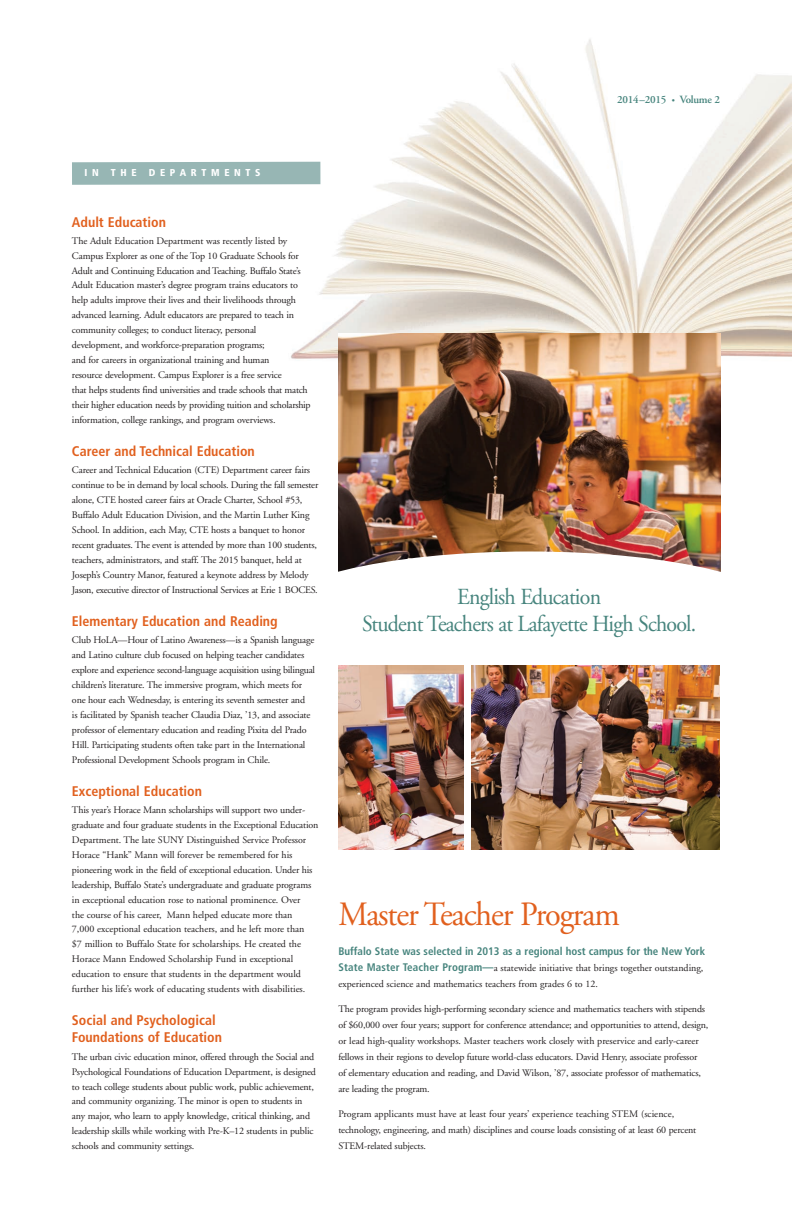
<style>
.page{position:relative;width:792px;height:1224px;background:#fff}
.page>*{position:absolute;margin:0;border:0;box-sizing:border-box;transform-origin:0 0}
.t1{font:34px "Adobe Garamond";letter-spacing:-.035em;color:#e1601e;scale:.95 1}
.t2{font:23px/27px "Adobe Garamond";letter-spacing:-.035em;color:#46847d;text-align:center;scale:.95 1}
.t3{font:700 condensed 14px/17.1px "Frutiger";color:#e1601e}
.t4{font:700 condensed 11px "Frutiger";color:#46847d}
.t5{font:600 11px "Adobe Garamond";letter-spacing:-.025em;color:#46847d}
.t6{font:10px/15px "Adobe Garamond";letter-spacing:-.015em;color:#231f20}
.t7{font:900 condensed 10px "Frutiger";letter-spacing:.465em;color:#fff}
.s1{font-size:8px}
.s2{font-family:"Frutiger";font-weight:700;font-stretch:condensed;font-size:11px;color:#46847d}
</style>
<div class="page">
<img style="left:269px;top:39px;width:522px;height:389px">
<img style="left:338px;top:333px;width:382px;height:238px">
<div style="left:268px;top:551px;width:522px;height:127px;background:#fff;border-radius:50%"></div>
<div style="left:72px;top:162px;width:248px;height:23px;background:#97b6b4"></div>
<img style="left:472px;top:665px;width:248px;height:185px">
<img style="left:338px;top:665px;width:126px;height:185px">
<p class="t5" style="left:617px;top:96px;width:104px">2014–2015 <span class="s1">•</span> Volume 2</p>
<p class="t7" style="left:85px;top:168px;width:178px">IN THE DEPARTMENTS</p>
<h3 class="t3" style="left:72px;top:214px;width:96px">Adult Education</h3>
<p class="t6" style="left:72px;top:234px;width:240px">The Adult Education Department was recently listed by Campus Explorer as one of the Top 10 Graduate Schools for Adult and Continuing Education and Teaching. Buffalo State’s Adult Education master’s degree program trains educators to help adults improve their lives and their livelihoods through advanced learning. Adult educators are prepared to teach in community colleges; to conduct literacy, personal<br>development, and workforce-preparation programs;<br>and for careers in organizational training and human<br>resource development. Campus Explorer is a free service<br>that helps students find universities and trade schools that match their higher education needs by providing tuition and scholarship information, college rankings, and program overviews.</p>
<h3 class="t3" style="left:72px;top:444px;width:184px">Career and Technical Education</h3>
<p class="t6" style="left:72px;top:463px;width:248px">Career and Technical Education (CTE) Department career fairs continue to be in demand by local schools. During the fall semester alone, CTE hosted career fairs at Oracle Charter, School #53, Buffalo Adult Education Division, and the Martin Luther King School. In addition, each May, CTE hosts a banquet to honor recent graduates. The event is attended by more than 100 students, teachers, administrators, and staff. The 2015 banquet, held at Joseph’s Country Manor, featured a keynote address by Melody Jason, executive director of Instructional Services at Erie 1 BOCES.</p>
<h3 class="t3" style="left:72px;top:614px;width:207px">Elementary Education and Reading</h3>
<p class="t6" style="left:72px;top:633px;width:245px">Club HoLA—Hour of Latino Awareness—is a Spanish language and Latino culture club focused on helping teacher candidates explore and experience second-language acquisition using bilingual children’s literature. The immersive program, which meets for one hour each Wednesday, is entering its seventh semester and<br>is facilitated by Spanish teacher Claudia Diaz, ’13, and associate professor of elementary education and reading Pixita del Prado Hill. Participating students often take part in the International Professional Development Schools program in Chile.</p>
<h3 class="t3" style="left:72px;top:783px;width:132px">Exceptional Education</h3>
<p class="t6" style="left:72px;top:803px;width:248px">This year’s Horace Mann scholarships will support two under&shy;graduate and four graduate students in the Exceptional Education Department. The late SUNY Distinguished Service Professor Horace “Hank” Mann will forever be remembered for his pioneering work in the field of exceptional education. Under his leadership, Buffalo State’s undergraduate and graduate programs in exceptional education rose to national prominence. Over<br>the course of his career, Mann helped educate more than<br>7,000 exceptional education teachers, and he left more than<br>$7 million to Buffalo State for scholarships. He created the Horace Mann Endowed Scholarship Fund in exceptional education to ensure that students in the department would further his life’s work of educating students with disabilities.</p>
<h3 class="t3" style="left:72px;top:1013px;width:152px">Social and Psychological<br>Foundations of Education</h3>
<p class="t6" style="left:72px;top:1050px;width:246px">The urban civic education minor, offered through the Social and Psychological Foundations of Education Department, is designed to teach college students about public work, public achievement, and community organizing. The minor is open to students in any major, who learn to apply knowledge, critical thinking, and leadership skills while working with Pre-K–12 students in public schools and community settings.</p>
<h2 class="t2" style="left:362px;top:585px;width:353px">English Education<br>Student Teachers at Lafayette High School.</h2>
<h1 class="t1" style="left:338px;top:901px;width:298px">Master Teacher Program</h1>
<p class="t4" style="left:338px;top:947px;width:368px">Buffalo State was selected in 2013 as a regional host campus for the New York</p>
<p class="t6" style="left:338px;top:961px;width:367px;line-height:16px"><span class="s2">State Master Teacher Program—</span>a statewide initiative that brings together outstanding, experienced science and mathematics teachers from grades 6 to 12.</p>
<p class="t6" style="left:338px;top:1002px;width:372px;line-height:16px">The program provides high-performing secondary science and mathematics teachers with stipends of $60,000 over four years; support for conference attendance; and opportunities to attend, design, or lead high-quality workshops. Master teachers work closely with preservice and early-career fellows in their regions to develop future world-class educators. David Henry, associate professor<br>of elementary education and reading, and David Wilson, ’87, associate professor of mathematics, are leading the program.</p>
<p class="t6" style="left:338px;top:1107px;width:359px;line-height:16px">Program applicants must have at least four years’ experience teaching STEM (science, technology, engineering, and math) disciplines and course loads consisting of at least 60 percent<br>STEM-related subjects.</p>
</div>
